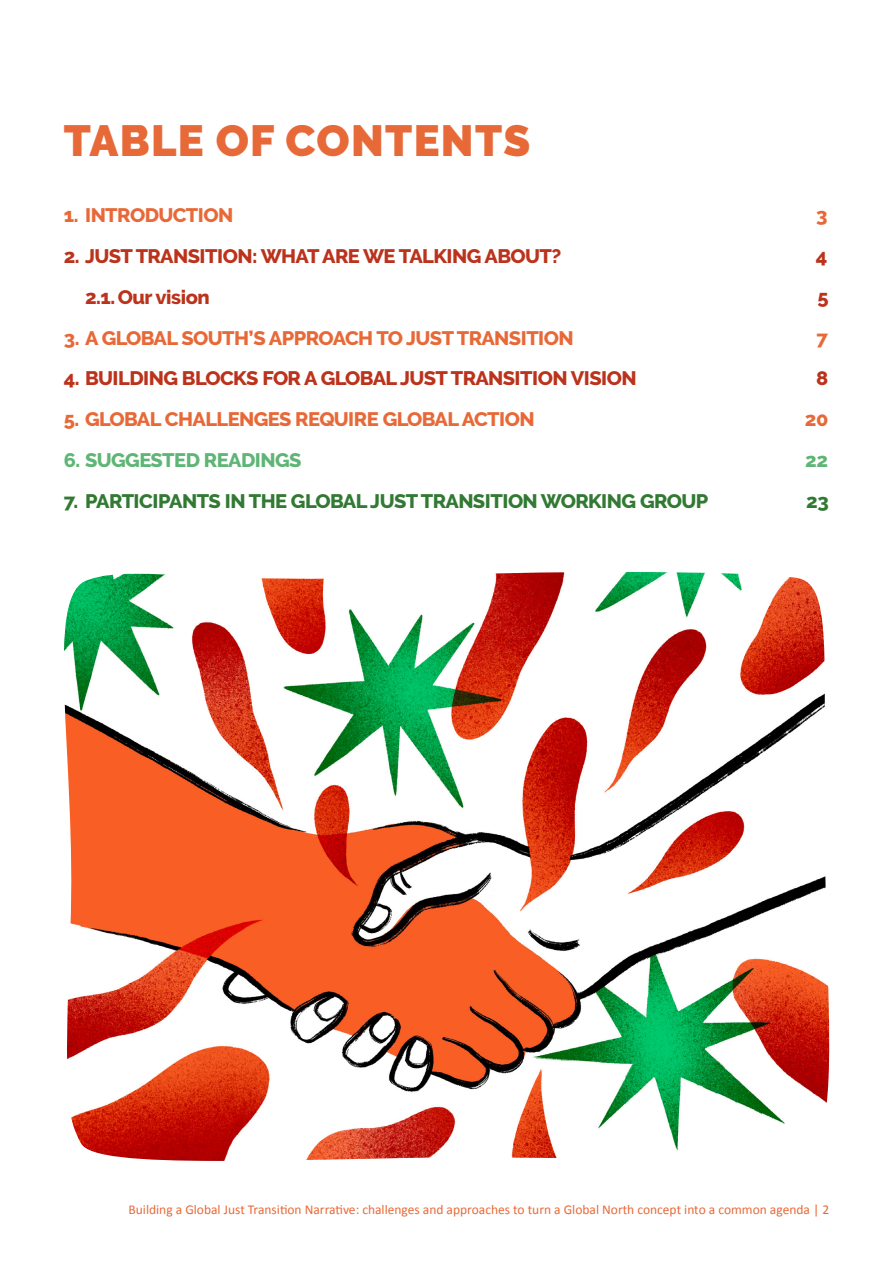
<style>
.page{position:relative;width:893px;height:1263px;background:#fff}
.page>*{position:absolute;margin:0;border:0;box-sizing:border-box;transform-origin:0 0}
.t1{font:900 43.5px "Raleway";letter-spacing:.03em;color:#e86938}
.t2{font:800 19.5px "Raleway";letter-spacing:-.03em;color:#bb331c}
.t3{font:800 19.5px "Raleway";letter-spacing:-.03em;color:#e86938}
.t4{font:800 19.5px "Raleway";letter-spacing:-.03em;color:#327a33}
.t5{font:800 19.5px "Raleway";letter-spacing:-.03em;color:#5fb575}
.t6{font:13.5px "Calibri";color:#e86938}
</style>
<div class="page">
<img style="left:64px;top:572px;width:766px;height:589px">
<h1 class="t1" style="left:64px;top:115px;width:468px">TABLE OF CONTENTS</h1>
<h2 class="t3" style="left:64px;top:204px;width:171px">1. INTRODUCTION</h2>
<h2 class="t3" style="left:816px;top:204px;width:13px">3</h2>
<h2 class="t2" style="left:64px;top:245px;width:499px">2. JUST TRANSITION: WHAT ARE WE TALKING ABOUT?</h2>
<h2 class="t2" style="left:816px;top:245px;width:13px">4</h2>
<h2 class="t2" style="left:85px;top:286px;width:126px">2.1.Our vision</h2>
<h2 class="t2" style="left:817px;top:286px;width:13px">5</h2>
<h2 class="t3" style="left:64px;top:327px;width:511px">3. A GLOBAL SOUTH’S APPROACH TO JUST TRANSITION</h2>
<h2 class="t3" style="left:817px;top:327px;width:13px">7</h2>
<h2 class="t2" style="left:64px;top:368px;width:574px">4. BUILDING BLOCKS FOR A GLOBAL JUST TRANSITION VISION</h2>
<h2 class="t2" style="left:816px;top:368px;width:14px">8</h2>
<h2 class="t3" style="left:64px;top:408px;width:472px">5. GLOBAL CHALLENGES REQUIRE GLOBAL ACTION</h2>
<h2 class="t3" style="left:805px;top:408px;width:25px">20</h2>
<h2 class="t5" style="left:64px;top:449px;width:239px">6. SUGGESTED READINGS</h2>
<h2 class="t5" style="left:805px;top:449px;width:25px">22</h2>
<h2 class="t4" style="left:64px;top:490px;width:646px">7. PARTICIPANTS IN THE GLOBAL JUST TRANSITION WORKING GROUP</h2>
<h2 class="t4" style="left:806px;top:490px;width:24px">23</h2>
<p class="t6" style="left:129px;top:1200px;width:702px">Building a Global Just Transition Narrative: challenges and approaches to turn a Global North concept into a common agenda | 2</p>
</div>
